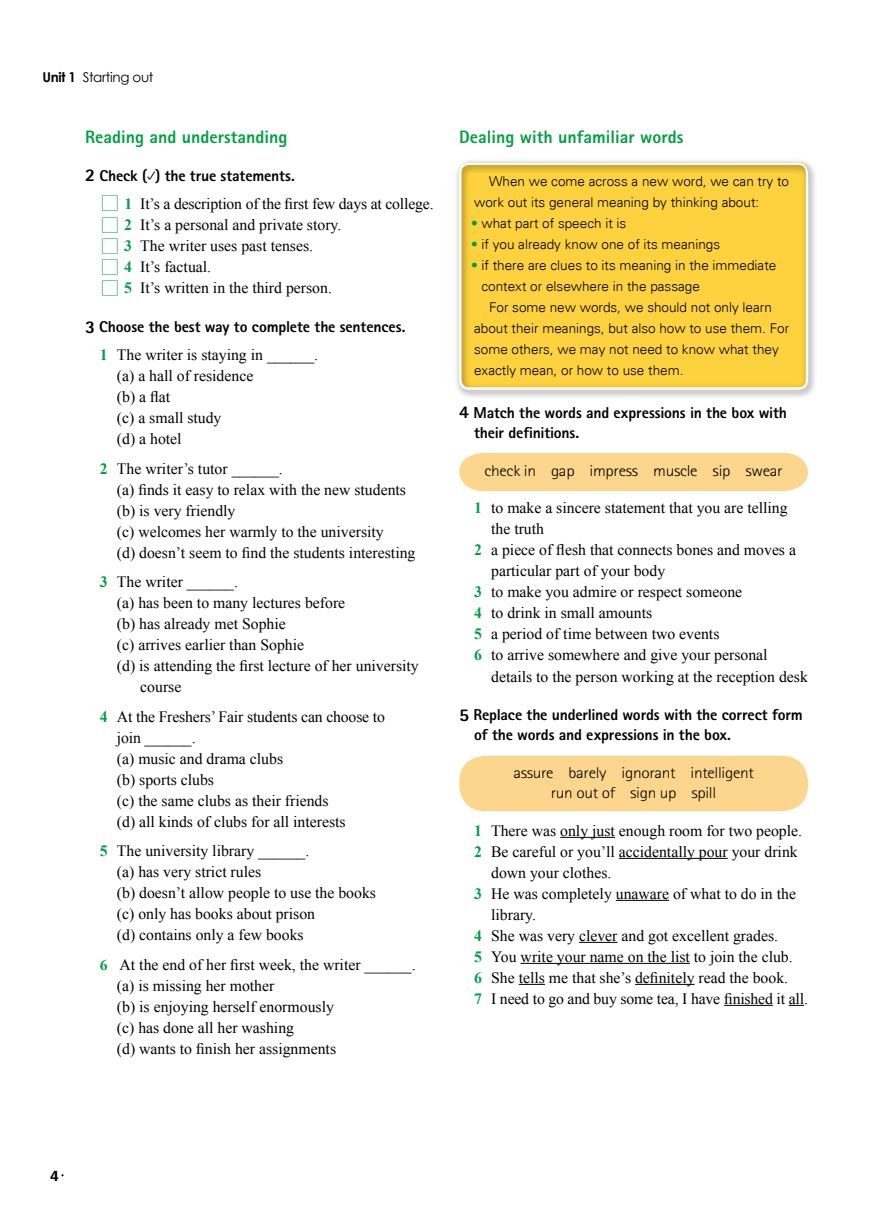
<style>
.page{position:relative;width:893px;height:1212px;background:#fff}
.page>*{position:absolute;margin:0;border:0;box-sizing:border-box;transform-origin:0 0}
.t1{font:800 18px "Rotis Sans Serif";color:#00a040}
.t2{font:15.75px/21px "Times New Roman";color:#000}
.t3{font:800 15.75px/19.8px "Rotis Sans Serif";letter-spacing:-.01em;color:#000}
.t4{font:300 15.75px/20.4px "Rotis Sans Serif";letter-spacing:-.02em;color:#000;text-align:center;scale:1.1 1}
.t5{font:300 13.5px/21px "Univers";color:#000}
.t6{font:13.5px "Century Gothic";letter-spacing:-.025em;color:#000}
.s1{font-weight:700}
.s2{font-size:18px}
.s3{font-family:"Apple Gothic";font-weight:400}
.s4{font-family:"Apple Gothic";color:#00a040}
.s5{font-weight:700;color:#00a040}
.s6{font-weight:700;font-size:15px;color:#00a040}
.s7{color:#00a040}
</style>
<div class="page">
<div style="left:459px;top:453px;width:349px;height:38px;background:#fcd68c"></div>
<div style="left:453px;top:157px;width:366px;height:243px;background:#000;opacity:.75"></div>
<div style="left:459px;top:163px;width:349px;height:227px;border:2px solid #fff;border-radius:9px"></div>
<div style="left:459px;top:756px;width:349px;height:55px;background:#fcd68c;border-radius:26px"></div>
<hr style="left:560px;top:837px;width:55px;height:1px;background:#000">
<hr style="left:619px;top:858px;width:109px;height:1px;background:#000">
<hr style="left:616px;top:900px;width:53px;height:1px;background:#000">
<hr style="left:579px;top:942px;width:38px;height:1px;background:#000">
<hr style="left:521px;top:963px;width:169px;height:1px;background:#000">
<svg style="left:519px;top:984px;width:26px;height:1px"></svg>
<hr style="left:635px;top:984px;width:60px;height:1px;background:#000">
<hr style="left:724px;top:1005px;width:49px;height:1px;background:#000">
<svg style="left:789px;top:1005px;width:15px;height:1px"></svg>
<p class="t6" style="left:43px;top:68px;width:112px"><span class="s1">Unit 1</span> Starting out</p>
<p class="t1" style="left:85px;top:125px;width:204px">Reading and understanding</p>
<p class="t3" style="left:85px;top:165px;width:212px"><span class="s2">2</span> Check (<span class="s3">✓</span>) the true statements.</p>
<p class="t2" style="left:102px;top:193px;width:333px"><span class="s4">☐</span> <span class="s5">1</span> It’s a description of the first few days at college. <span class="s4">☐</span> <span class="s5">2</span> It’s a personal and private story.<br><span class="s4">☐</span> <span class="s5">3</span> The writer uses past tenses.<br><span class="s4">☐</span> <span class="s5">4</span> It’s factual.<br><span class="s4">☐</span> <span class="s5">5</span> It’s written in the third person.</p>
<p class="t3" style="left:85px;top:317px;width:322px"><span class="s2">3</span> Choose the best way to complete the sentences.</p>
<p class="t2" style="left:117px;top:344px;width:203px;text-indent:-17px"><span class="s5">1</span> The writer is staying in ______. (a) a hall of residence<br>(b) a flat<br>(c) a small study<br>(d) a hotel</p>
<p class="t2" style="left:117px;top:458px;width:300px;text-indent:-17px"><span class="s5">2</span> The writer’s tutor ______.<br>(a) finds it easy to relax with the new students (b) is very friendly<br>(c) welcomes her warmly to the university<br>(d) doesn’t seem to find the students interesting</p>
<p class="t2" style="left:100px;top:571px;width:140px"><span class="s5">3</span> The writer ______.</p>
<p class="t2" style="left:117px;top:592px;width:230px">(a) has been to many lectures before</p>
<p class="t2" style="left:117px;top:613px;width:170px">(b) has already met Sophie</p>
<p class="t2" style="left:117px;top:634px;width:189px">(c) arrives earlier than Sophie</p>
<p class="t2" style="left:117px;top:655px;width:303px">(d) is attending the first lecture of her university</p>
<p class="t2" style="left:140px;top:676px;width:43px">course</p>
<p class="t2" style="left:117px;top:706px;width:270px;text-indent:-17px"><span class="s5">4</span> At the Freshers’ Fair students can choose to join ______.<br>(a) music and drama clubs<br>(b) sports clubs<br>(c) the same clubs as their friends<br>(d) all kinds of clubs for all interests</p>
<p class="t2" style="left:117px;top:840px;width:261px;text-indent:-17px"><span class="s5">5</span> The university library ______.<br>(a) has very strict rules<br>(b) doesn’t allow people to use the books (c) only has books about prison<br>(d) contains only a few books</p>
<p class="t2" style="left:117px;top:954px;width:300px;text-indent:-17px"><span class="s6">6</span> At the end of her first week, the writer ______. (a) is missing her mother<br>(b) is enjoying herself enormously<br>(c) has done all her washing<br>(d) wants to finish her assignments</p>
<p class="t1" style="left:459px;top:125px;width:226px">Dealing with unfamiliar words</p>
<p class="t5" style="left:474px;top:171px;width:316px;text-indent:15px">When we come across a new word, we can try to work out its general meaning by thinking about:</p>
<p class="t5" style="left:471px;top:213px;width:157px"><span class="s7">•</span> what part of speech it is</p>
<p class="t5" style="left:471px;top:234px;width:251px"><span class="s7">•</span> if you already know one of its meanings</p>
<p class="t5" style="left:471px;top:255px;width:307px"><span class="s7">•</span> if there are clues to its meaning in the immediate</p>
<p class="t5" style="left:482px;top:276px;width:220px">context or elsewhere in the passage</p>
<p class="t5" style="left:489px;top:297px;width:284px">For some new words, we should not only learn</p>
<p class="t5" style="left:474px;top:318px;width:317px">about their meanings, but also how to use them. For</p>
<p class="t5" style="left:474px;top:339px;width:306px">some others, we may not need to know what they</p>
<p class="t5" style="left:474px;top:360px;width:211px">exactly mean, or how to use them.</p>
<p class="t3" style="left:474px;top:402px;width:314px;text-indent:-15px"><span class="s2">4</span> Match the words and expressions in the box with their definitions.</p>
<p class="t4" style="left:485px;top:460px;width:272px">check in gap impress muscle sip swear</p>
<p class="t2" style="left:474px;top:497px;width:315px"><span class="s5">1</span> to make a sincere statement that you are telling</p>
<p class="t2" style="left:491px;top:518px;width:54px">the truth</p>
<p class="t2" style="left:474px;top:539px;width:323px"><span class="s5">2</span> a piece of flesh that connects bones and moves a</p>
<p class="t2" style="left:491px;top:560px;width:176px">particular part of your body</p>
<p class="t2" style="left:474px;top:581px;width:270px"><span class="s5">3</span> to make you admire or respect someone</p>
<p class="t2" style="left:474px;top:602px;width:180px"><span class="s5">4</span> to drink in small amounts</p>
<p class="t2" style="left:474px;top:623px;width:247px"><span class="s5">5</span> a period of time between two events</p>
<p class="t2" style="left:474px;top:644px;width:295px"><span class="s5">6</span> to arrive somewhere and give your personal</p>
<p class="t2" style="left:491px;top:666px;width:318px">details to the person working at the reception desk</p>
<p class="t3" style="left:474px;top:704px;width:330px;line-height:20.2px;text-indent:-15px"><span class="s2">5</span> Replace the underlined words with the correct form of the words and expressions in the box.</p>
<p class="t4" style="left:513px;top:762px;width:220px">assure barely ignorant intelligent run out of sign up spill</p>
<p class="t2" style="left:474px;top:820px;width:330px"><span class="s5">1</span> There was only just enough room for two people.</p>
<p class="t2" style="left:474px;top:841px;width:325px"><span class="s5">2</span> Be careful or you’ll accidentally pour your drink</p>
<p class="t2" style="left:491px;top:862px;width:122px">down your clothes.</p>
<p class="t2" style="left:474px;top:883px;width:323px"><span class="s5">3</span> He was completely unaware of what to do in the</p>
<p class="t2" style="left:491px;top:904px;width:46px">library.</p>
<p class="t2" style="left:474px;top:925px;width:305px"><span class="s5">4</span> She was very clever and got excellent grades.</p>
<p class="t2" style="left:474px;top:946px;width:320px"><span class="s5">5</span> You write your name on the list to join the club.</p>
<p class="t2" style="left:474px;top:967px;width:316px"><span class="s5">6</span> She tells me that she’s definitely read the book.</p>
<p class="t2" style="left:474px;top:988px;width:335px"><span class="s5">7</span> I need to go and buy some tea, I have finished it all.</p>
</div>
